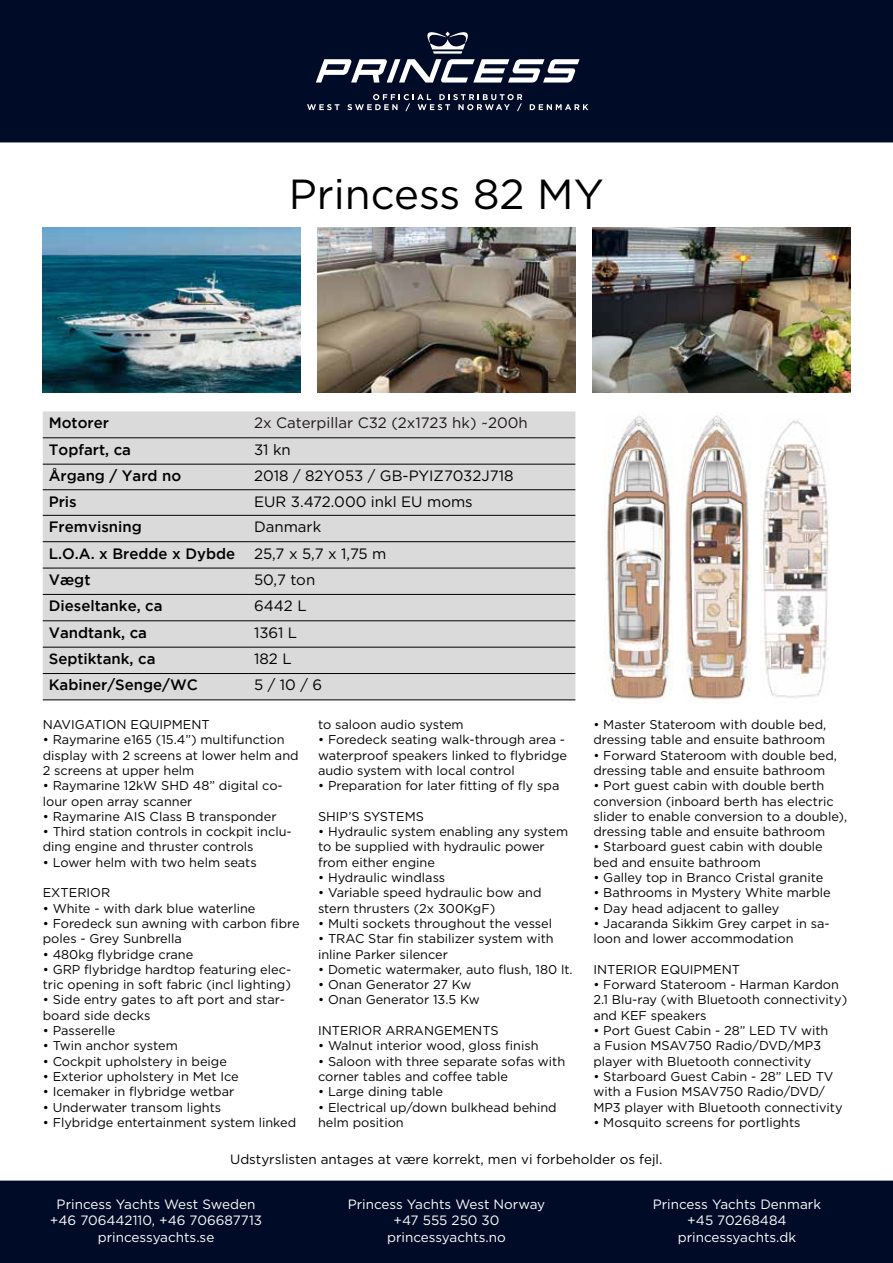
<style>
.page{position:relative;width:893px;height:1263px;background:#fff}
.page>*{position:absolute;margin:0;border:0;box-sizing:border-box;transform-origin:0 0}
.t1{font:42px "Gotham";color:#000}
.t2{font:500 15px "Gotham";color:#000}
.t3{font:15px "Gotham";color:#000}
.t4{font:15px "Gotham";color:#1d1719}
.t5{font:13.5px/16.2px "Gotham";color:#fff;text-align:center}
.t6{font:13.5px "Gotham";color:#000}
.t7{font:12.75px/15.3px "Gotham";color:#020203}
</style>
<div class="page">
<div style="left:0;top:0;width:893px;height:142px;background:#000b27"></div>
<div style="left:0;top:1180px;width:893px;height:83px;background:#000b27;border:2px solid #000b27"></div>
<svg style="left:316px;top:31px;width:263px;height:52px"></svg>
<svg style="left:307px;top:104px;width:32px;height:6px"></svg>
<svg style="left:347px;top:94px;width:175px;height:17px"></svg>
<svg style="left:530px;top:104px;width:58px;height:6px"></svg>
<img style="left:43px;top:227px;width:258px;height:166px">
<img style="left:317px;top:227px;width:259px;height:166px">
<div style="left:43px;top:411px;width:532px;height:209px;background:#dadada"></div>
<div style="left:43px;top:465px;width:532px;height:50px;background:#dadada"></div>
<div style="left:43px;top:621px;width:532px;height:79px;background:#dadada"></div>
<hr style="left:43px;top:437px;width:205px;height:1px;background:#000">
<hr style="left:248px;top:437px;width:327px;height:1px;background:#000">
<hr style="left:43px;top:464px;width:205px;height:1px;background:#000">
<hr style="left:248px;top:464px;width:327px;height:1px;background:#000">
<hr style="left:43px;top:489px;width:205px;height:1px;background:#000">
<hr style="left:248px;top:489px;width:327px;height:1px;background:#000">
<hr style="left:43px;top:515px;width:205px;height:1px;background:#000">
<hr style="left:248px;top:515px;width:327px;height:1px;background:#000">
<hr style="left:43px;top:541px;width:205px;height:1px;background:#000">
<hr style="left:248px;top:541px;width:327px;height:1px;background:#000">
<hr style="left:43px;top:568px;width:205px;height:1px;background:#000">
<hr style="left:248px;top:568px;width:327px;height:1px;background:#000">
<hr style="left:43px;top:594px;width:205px;height:1px;background:#000">
<hr style="left:248px;top:594px;width:327px;height:1px;background:#000">
<hr style="left:43px;top:620px;width:205px;height:1px;background:#000">
<hr style="left:248px;top:620px;width:327px;height:1px;background:#000">
<hr style="left:43px;top:647px;width:205px;height:1px;background:#000">
<hr style="left:248px;top:647px;width:327px;height:1px;background:#000">
<hr style="left:43px;top:673px;width:205px;height:1px;background:#000">
<hr style="left:248px;top:673px;width:327px;height:1px;background:#000">
<hr style="left:43px;top:700px;width:205px;height:1px;background:#000">
<hr style="left:248px;top:700px;width:327px;height:1px;background:#000">
<img style="left:592px;top:227px;width:258px;height:166px">
<img style="left:604px;top:416px;width:69px;height:287px">
<img style="left:682px;top:414px;width:69px;height:289px">
<img style="left:760px;top:420px;width:70px;height:278px">
<h1 class="t1" style="left:289px;top:171px;width:316px">Princess 82 MY</h1>
<p class="t2" style="left:49px;top:414px;width:62px">Motorer</p>
<p class="t4" style="left:254px;top:415px;width:275px">2x Caterpillar C32 (2x1723 hk) ~200h</p>
<p class="t2" style="left:49px;top:441px;width:84px">Topfart, ca</p>
<p class="t3" style="left:254px;top:441px;width:38px">31 kn</p>
<p class="t2" style="left:49px;top:467px;width:134px">Årgang / Yard no</p>
<p class="t3" style="left:254px;top:467px;width:261px">2018 / 82Y053 / GB-PYIZ7032J718</p>
<p class="t2" style="left:49px;top:493px;width:30px">Pris</p>
<p class="t3" style="left:254px;top:493px;width:220px">EUR 3.472.000 inkl EU moms</p>
<p class="t2" style="left:49px;top:518px;width:94px">Fremvisning</p>
<p class="t3" style="left:254px;top:519px;width:69px">Danmark</p>
<p class="t2" style="left:49px;top:545px;width:188px">L.O.A. x Bredde x Dybde</p>
<p class="t3" style="left:254px;top:545px;width:134px">25,7 x 5,7 x 1,75 m</p>
<p class="t2" style="left:49px;top:571px;width:43px">Vægt</p>
<p class="t3" style="left:254px;top:571px;width:63px">50,7 ton</p>
<p class="t2" style="left:49px;top:597px;width:115px">Dieseltanke, ca</p>
<p class="t3" style="left:254px;top:598px;width:54px">6442 L</p>
<p class="t2" style="left:49px;top:624px;width:100px">Vandtank, ca</p>
<p class="t3" style="left:254px;top:624px;width:45px">1361 L</p>
<p class="t2" style="left:49px;top:650px;width:108px">Septiktank, ca</p>
<p class="t3" style="left:254px;top:650px;width:39px">182 L</p>
<p class="t2" style="left:49px;top:677px;width:151px">Kabiner/Senge/WC</p>
<p class="t3" style="left:254px;top:677px;width:70px">5 / 10 / 6</p>
<p class="t7" style="left:43px;top:717px;width:168px">NAVIGATION EQUIPMENT</p>
<p class="t7" style="left:43px;top:732px;width:257px">• Raymarine e165 (15.4”) multifunction display with 2 screens at lower helm and<br>2 screens at upper helm</p>
<p class="t7" style="left:43px;top:778px;width:242px">• Raymarine 12kW SHD 48” digital co&shy;lour open array scanner</p>
<p class="t7" style="left:43px;top:808px;width:235px">• Raymarine AIS Class B transponder</p>
<p class="t7" style="left:43px;top:824px;width:251px">• Third station controls in cockpit inclu&shy;ding engine and thruster controls</p>
<p class="t7" style="left:43px;top:854px;width:215px">• Lower helm with two helm seats</p>
<p class="t7" style="left:43px;top:885px;width:69px">EXTERIOR</p>
<p class="t7" style="left:43px;top:900px;width:214px">• White - with dark blue waterline</p>
<p class="t7" style="left:43px;top:915px;width:258px">• Foredeck sun awning with carbon fibre poles - Grey Sunbrella</p>
<p class="t7" style="left:43px;top:946px;width:152px">• 480kg flybridge crane</p>
<p class="t7" style="left:43px;top:961px;width:250px">• GRP flybridge hardtop featuring elec&shy;tric opening in soft fabric (incl lighting)</p>
<p class="t7" style="left:43px;top:992px;width:244px">• Side entry gates to aft port and star&shy;board side decks</p>
<p class="t7" style="left:43px;top:1023px;width:74px">• Passerelle</p>
<p class="t7" style="left:43px;top:1038px;width:137px">• Twin anchor system</p>
<p class="t7" style="left:43px;top:1053px;width:186px">• Cockpit upholstery in beige</p>
<p class="t7" style="left:43px;top:1068px;width:198px">• Exterior upholstery in Met Ice</p>
<p class="t7" style="left:43px;top:1084px;width:193px">• Icemaker in flybridge wetbar</p>
<p class="t7" style="left:43px;top:1099px;width:180px">• Underwater transom lights</p>
<p class="t7" style="left:43px;top:1114px;width:255px">• Flybridge entertainment system linked</p>
<p class="t7" style="left:318px;top:717px;width:147px">to saloon audio system</p>
<p class="t7" style="left:318px;top:732px;width:250px">• Foredeck seating walk-through area - waterproof speakers linked to flybridge audio system with local control</p>
<p class="t7" style="left:318px;top:778px;width:243px">• Preparation for later fitting of fly spa</p>
<p class="t7" style="left:318px;top:808px;width:107px">SHIP’S SYSTEMS</p>
<p class="t7" style="left:318px;top:824px;width:252px">• Hydraulic system enabling any system to be supplied with hydraulic power from either engine</p>
<p class="t7" style="left:318px;top:870px;width:129px">• Hydraulic windlass</p>
<p class="t7" style="left:318px;top:885px;width:225px">• Variable speed hydraulic bow and stern thrusters (2x 300KgF)</p>
<p class="t7" style="left:318px;top:915px;width:236px">• Multi sockets throughout the vessel</p>
<p class="t7" style="left:318px;top:931px;width:237px">• TRAC Star fin stabilizer system with inline Parker silencer</p>
<p class="t7" style="left:318px;top:961px;width:256px">• Dometic watermaker, auto flush, 180 lt.</p>
<p class="t7" style="left:318px;top:977px;width:155px">• Onan Generator 27 Kw</p>
<p class="t7" style="left:318px;top:992px;width:163px">• Onan Generator 13.5 Kw</p>
<p class="t7" style="left:318px;top:1023px;width:182px">INTERIOR ARRANGEMENTS</p>
<p class="t7" style="left:318px;top:1038px;width:222px">• Walnut interior wood, gloss finish</p>
<p class="t7" style="left:318px;top:1053px;width:249px">• Saloon with three separate sofas with corner tables and coffee table</p>
<p class="t7" style="left:318px;top:1084px;width:127px">• Large dining table</p>
<p class="t7" style="left:318px;top:1099px;width:240px">• Electrical up/down bulkhead behind helm position</p>
<p class="t7" style="left:593px;top:717px;width:234px">• Master Stateroom with double bed, dressing table and ensuite bathroom</p>
<p class="t7" style="left:593px;top:747px;width:245px">• Forward Stateroom with double bed, dressing table and ensuite bathroom</p>
<p class="t7" style="left:593px;top:778px;width:255px">• Port guest cabin with double berth conversion (inboard berth has electric slider to enable conversion to a double), dressing table and ensuite bathroom</p>
<p class="t7" style="left:593px;top:839px;width:231px">• Starboard guest cabin with double bed and ensuite bathroom</p>
<p class="t7" style="left:593px;top:870px;width:231px">• Galley top in Branco Cristal granite</p>
<p class="t7" style="left:593px;top:885px;width:239px">• Bathrooms in Mystery White marble</p>
<p class="t7" style="left:593px;top:900px;width:187px">• Day head adjacent to galley</p>
<p class="t7" style="left:593px;top:915px;width:238px">• Jacaranda Sikkim Grey carpet in sa&shy;loon and lower accommodation</p>
<p class="t7" style="left:593px;top:961px;width:148px">INTERIOR EQUIPMENT</p>
<p class="t7" style="left:593px;top:977px;width:255px">• Forward Stateroom - Harman Kardon<br>2.1 Blu-ray (with Bluetooth connectivity) and KEF speakers</p>
<p class="t7" style="left:593px;top:1023px;width:237px">• Port Guest Cabin - 28” LED TV with a Fusion MSAV750 Radio/DVD/MP3 player with Bluetooth connectivity</p>
<p class="t7" style="left:593px;top:1068px;width:251px">• Starboard Guest Cabin - 28” LED TV with a Fusion MSAV750 Radio/DVD/<br>MP3 player with Bluetooth connectivity</p>
<p class="t7" style="left:593px;top:1114px;width:209px">• Mosquito screens for portlights</p>
<p class="t6" style="left:230px;top:1152px;width:434px">Udstyrslisten antages at være korrekt, men vi forbeholder os fejl.</p>
<p class="t5" style="left:50px;top:1196px;width:214px">Princess Yachts West Sweden +46 706442110, +46 706687713 princessyachts.se</p>
<p class="t5" style="left:348px;top:1196px;width:199px">Princess Yachts West Norway +47 555 250 30 princessyachts.no</p>
<p class="t5" style="left:653px;top:1196px;width:170px">Princess Yachts Denmark +45 70268484 princessyachts.dk</p>
</div>
